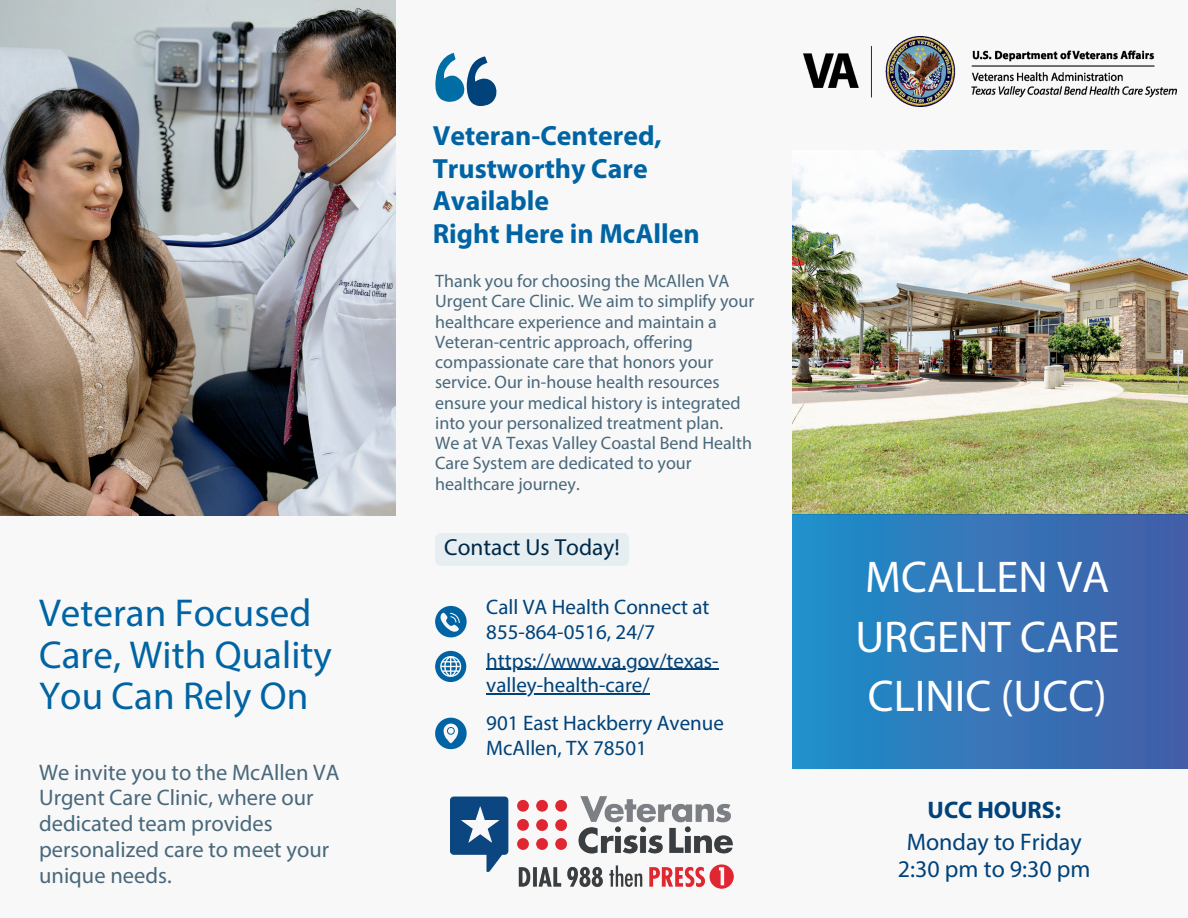
<style>
.page{position:relative;width:1188px;height:918px;background:#f8f8f8}
.page>*{position:absolute;margin:0;border:0;box-sizing:border-box;transform-origin:0 0}
.t1{font:44.7px/59.7px "Myriad Pro";color:#fff}
.t2{font:39px/41.7px "Myriad Pro";color:#0064a4}
.t3{font:700 27.75px/32.7px "Myriad Pro";color:#0064a4}
.t4{font:24px/27.5px "Myriad Pro";color:#004279;text-align:center}
.t5{font:700 24px "Myriad Pro";color:#004279}
.t6{font:23.25px "Myriad Pro";color:#002948}
.t7{font:22.5px/25.8px "Myriad Pro";color:#49687b}
.t8{font:21px/24.8px "Myriad Pro";color:#004279}
.t9{font:18px/20.2px "Myriad Pro";color:#49687b}
</style>
<div class="page">
<img style="left:0;top:0;width:396px;height:515px">
<img style="left:792px;top:150px;width:396px;height:365px">
<div style="left:792px;top:515px;width:396px;height:253px;background:linear-gradient(to right,#2090cb,#455ca6)"></div>
<svg style="left:435px;top:718px;width:32px;height:31px"></svg>
<svg style="left:435px;top:606px;width:32px;height:31px"></svg>
<svg style="left:435px;top:53px;width:62px;height:53px"></svg>
<img style="left:803px;top:37px;width:374px;height:70px">
<svg style="left:435px;top:651px;width:31px;height:31px"></svg>
<img style="left:451px;top:797px;width:282px;height:92px">
<hr style="left:486px;top:669px;width:233px;height:1px;background:#004279">
<hr style="left:486px;top:694px;width:164px;height:1px;background:#004279">
<div style="left:435px;top:533px;width:194px;height:33px;background:#e7eef2;border-radius:6px"></div>
<p class="t2" style="left:39px;top:595px;width:294px">Veteran Focused<br>Care, With Quality<br>You Can Rely On</p>
<p class="t7" style="left:39px;top:761px;width:302px">We invite you to the McAllen VA<br>Urgent Care Clinic, where our dedicated team provides personalized care to meet your unique needs.</p>
<h6 class="t3" style="left:433px;top:122px;width:269px">Veteran-Centered,<br>Trustworthy Care<br>Available<br>Right Here in McAllen</h6>
<p class="t9" style="left:435px;top:273px;width:321px">Thank you for choosing the McAllen VA Urgent Care Clinic. We aim to simplify your healthcare experience and maintain a Veteran-centric approach, offering compassionate care that honors your service. Our in-house health resources ensure your medical history is integrated into your personalized treatment plan.<br>We at VA Texas Valley Coastal Bend Health Care System are dedicated to your healthcare journey.</p>
<h6 class="t6" style="left:444px;top:537px;width:177px">Contact Us Today!</h6>
<h3 class="t8" style="left:486px;top:596px;width:225px">Call VA Health Connect at<br>855-864-0516, 24/7</h3>
<p class="t8" style="left:486px;top:650px;width:234px">https://www.va.gov/texas-</p>
<h5 class="t8" style="left:486px;top:675px;width:165px">valley-health-care/</h5>
<p class="t8" style="left:486px;top:713px;width:239px">901 East Hackberry Avenue<br>McAllen, TX 78501</p>
<p class="t1" style="left:855px;top:551px;width:265px">MCALLEN VA<br>URGENT CARE<br>CLINIC (UCC)</p>
<p class="t5" style="left:928px;top:800px;width:135px">UCC HOURS:</p>
<h5 class="t4" style="left:898px;top:830px;width:194px">Monday to Friday<br>2:30 pm to 9:30 pm</h5>
</div>
